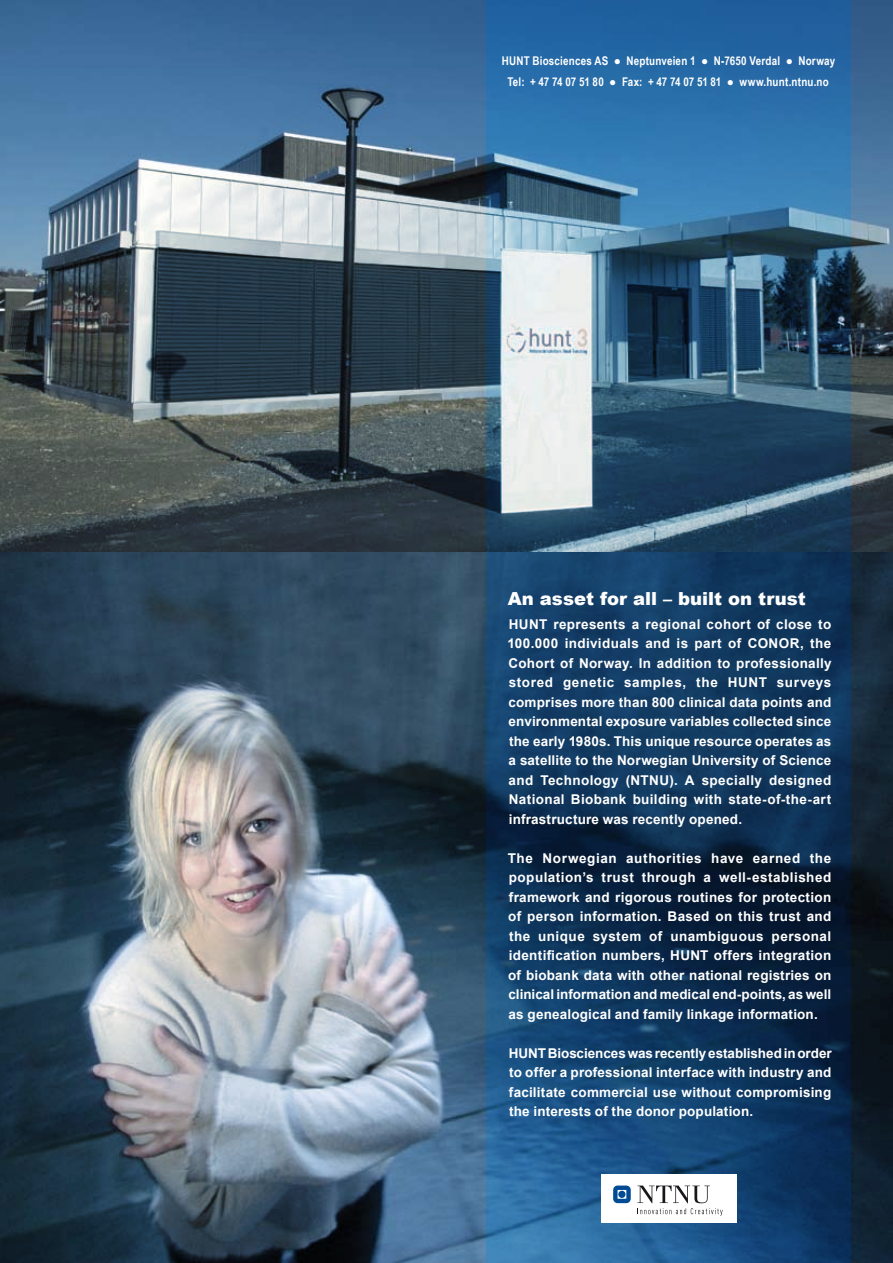
<style>
.page{position:relative;width:893px;height:1263px;background:#fff}
.page>*{position:absolute;margin:0;border:0;box-sizing:border-box;transform-origin:0 0}
.t1{font:900 18px "Arial";color:#fff}
.t2{font:700 13.5px/19.5px "Arial";letter-spacing:.015em;color:#fff;text-align:justify}
.t3{font:700 12px/21px "Arial Narrow";letter-spacing:.015em;color:#fff;text-align:center}
</style>
<div class="page">
<img style="left:0;top:0;width:893px;height:1263px">
<div style="left:601px;top:1175px;width:136px;height:48px;background:#fff"></div>
<svg style="left:613px;top:1185px;width:18px;height:18px"></svg>
<div style="left:618px;top:1191px;width:7px;height:7px;background:#004b94;border-radius:50%"></div>
<svg style="left:637px;top:1185px;width:86px;height:31px"></svg>
<p class="t3" style="left:502px;top:50px;width:335px">HUNT Biosciences AS ● Neptunveien 1 ● N-7650 Verdal ● Norway<br>Tel: + 47 74 07 51 80 ● Fax: + 47 74 07 51 81 ● www.hunt.ntnu.no</p>
<h1 class="t1" style="left:508px;top:586px;width:299px">An asset for all – built on trust</h1>
<p class="t2" style="left:507px;top:615px;width:326px">HUNT represents a regional cohort of close to 100.000 individuals and is part of CONOR, the Cohort of Norway. In addition to professionally stored genetic samples, the HUNT surveys comprises more than 800 clinical data points and environmental exposure variables collected since the early 1980s. This unique resource operates as a satellite to the Norwegian University of Science and Technology (NTNU). A specially designed National Biobank building with state-of-the-art infrastructure was recently opened.</p>
<p class="t2" style="left:508px;top:849px;width:325px">The Norwegian authorities have earned the population’s trust through a well-established framework and rigorous routines for protection of person information. Based on this trust and the unique system of unambiguous personal identification numbers, HUNT offers integration of biobank data with other national registries on clinical information and medical end-points, as well as genealogical and family linkage information.</p>
<p class="t2" style="left:509px;top:1044px;width:324px">HUNT Biosciences was recently established in order to offer a professional interface with industry and facilitate commercial use without compromising the interests of the donor population.</p>
</div>
